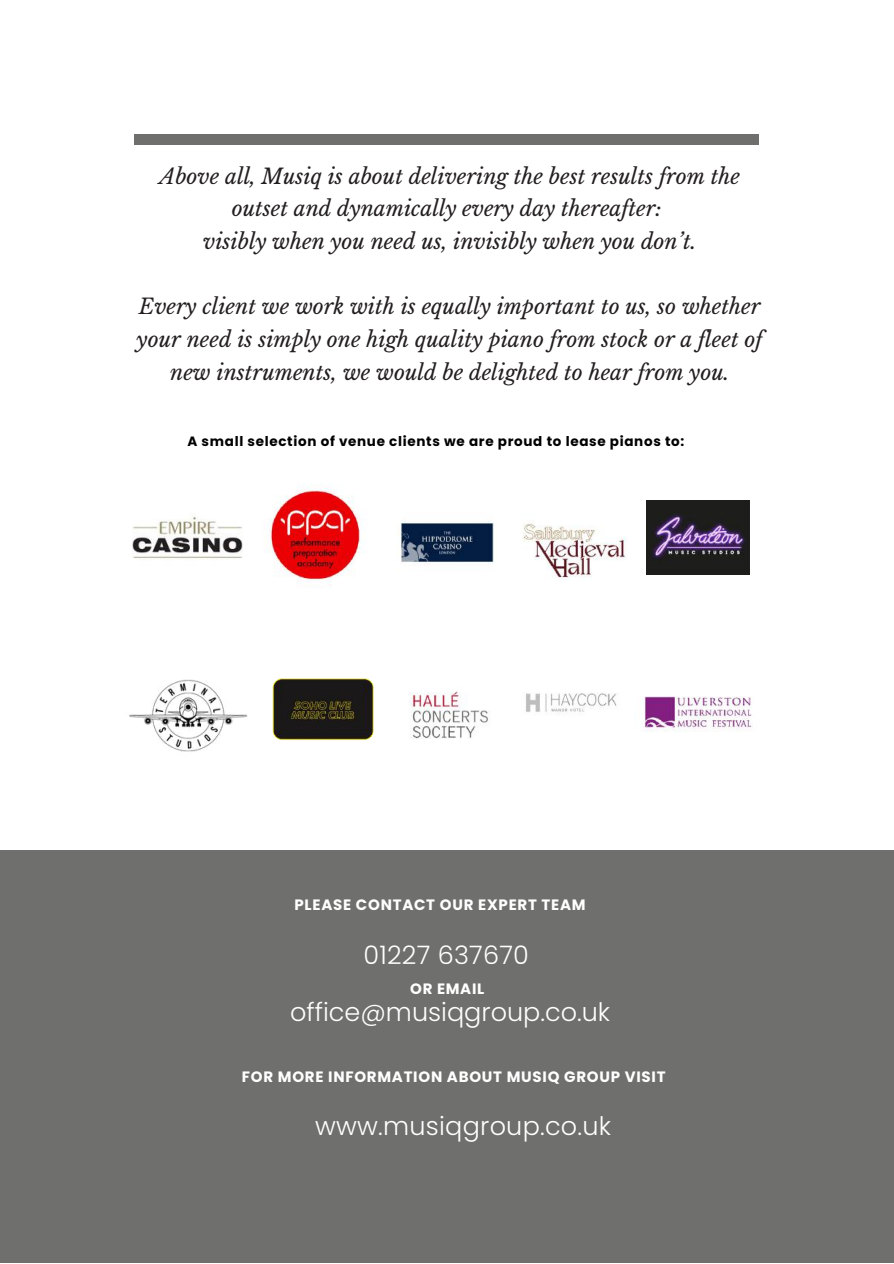
<style>
.page{position:relative;width:894px;height:1264px;background:#fff}
.page>*{position:absolute;margin:0;border:0;box-sizing:border-box;transform-origin:0 0}
.t1{font:300 25.5px "Poppins";letter-spacing:.01em;color:#fff}
.t2{font:italic 21px/32.7px "Libre Baskerville";color:#231f20;text-align:center}
.t3{font:700 15px "Poppins";letter-spacing:.05em;color:#fff}
.t4{font:700 13.5px "Poppins";letter-spacing:.05em;color:#000}
</style>
<div class="page">
<div style="left:0;top:850px;width:893px;height:412px;background:#6f6f6e"></div>
<img style="left:646px;top:500px;width:103px;height:74px">
<img style="left:401px;top:521px;width:93px;height:43px">
<img style="left:272px;top:678px;width:102px;height:62px">
<img style="left:644px;top:696px;width:108px;height:36px">
<img style="left:129px;top:679px;width:118px;height:73px">
<img style="left:523px;top:522px;width:103px;height:56px">
<img style="left:133px;top:516px;width:109px;height:43px">
<img style="left:410px;top:691px;width:80px;height:48px">
<img style="left:266px;top:484px;width:99px;height:101px">
<div style="left:134px;top:134px;width:624px;height:11px;background:#6f6f6e"></div>
<img style="left:526px;top:693px;width:91px;height:19px">
<p class="t2" style="left:159px;top:160px;width:582px">Above all, Musiq is about delivering the best results from the outset and dynamically every day thereafter:<br>visibly when you need us, invisibly when you don’t.</p>
<p class="t2" style="left:137px;top:290px;width:626px">Every client we work with is equally important to us, so whether your need is simply one high quality piano from stock or a fleet of new instruments, we would be delighted to hear from you.</p>
<p class="t4" style="left:187px;top:432px;width:498px">A small selection of venue clients we are proud to lease pianos to:</p>
<p class="t3" style="left:294px;top:894px;width:293px">PLEASE CONTACT OUR EXPERT TEAM</p>
<p class="t1" style="left:363px;top:937px;width:167px">01227 637670</p>
<p class="t3" style="left:410px;top:977px;width:75px">OR EMAIL</p>
<p class="t1" style="left:290px;top:993px;width:321px">office@musiqgroup.co.uk</p>
<p class="t3" style="left:242px;top:1066px;width:425px">FOR MORE INFORMATION ABOUT MUSIQ GROUP VISIT</p>
<p class="t1" style="left:315px;top:1108px;width:297px">www.musiqgroup.co.uk</p>
</div>
